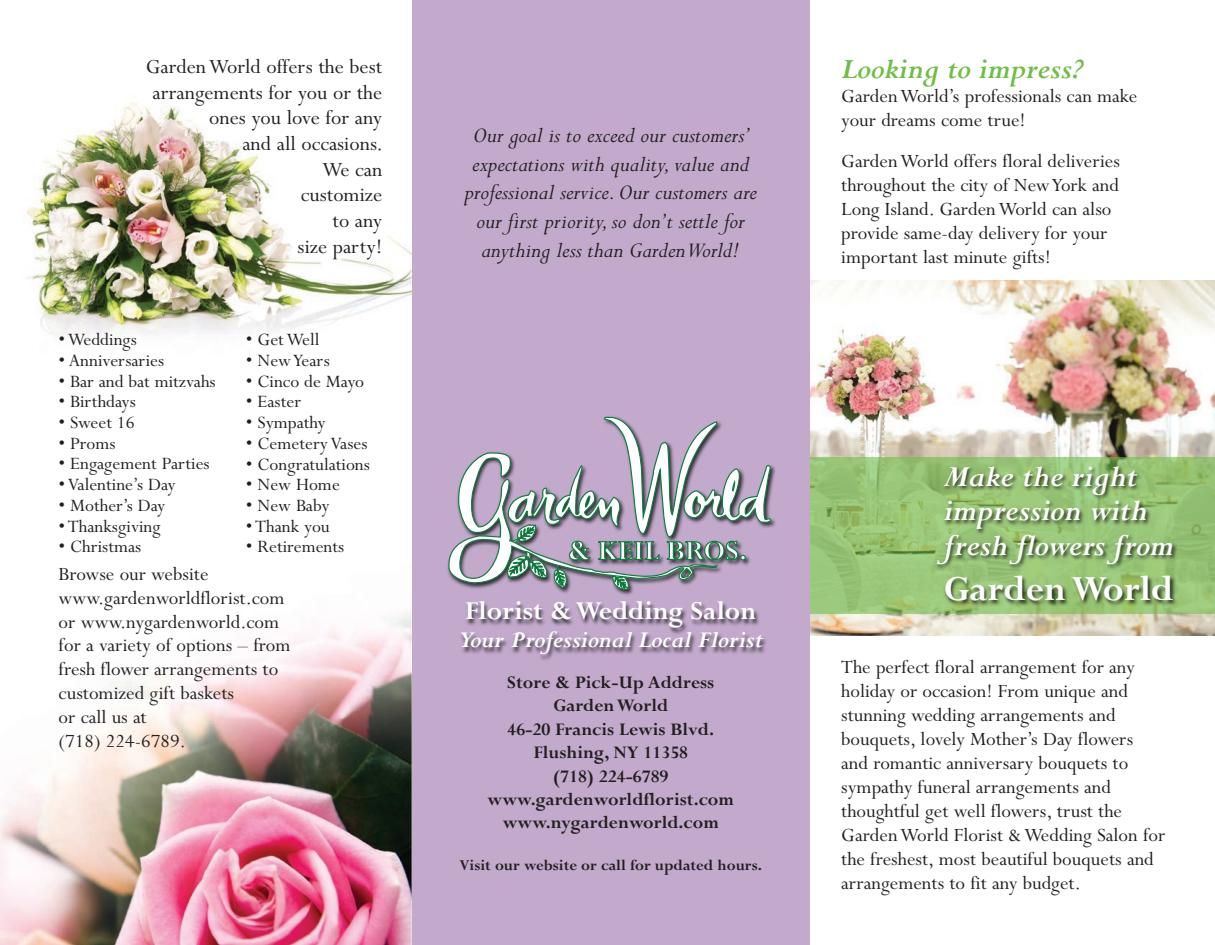
<style>
.page{position:relative;width:1215px;height:945px;background:#fff}
.page>*{position:absolute;margin:0;border:0;box-sizing:border-box;transform-origin:0 0}
.t1{font:700 39px "Perpetua";color:#fff}
.t2{font:italic 700 33px/34.5px "Perpetua";color:#fff}
.t3{font:italic 700 31.5px "Perpetua";color:#6ebe48}
.t4{font:700 28.5px "Perpetua";color:#fff}
.t5{font:italic 700 25.5px "Perpetua";color:#fff}
.t6{font:italic 24px/28.8px "Perpetua";color:#231f20;text-align:center}
.t7{font:22.5px/25.7px "Perpetua";color:#231f20;text-align:right}
.t8{font:21px/24px "Perpetua";color:#231f20}
.t9{font:19.5px "Perpetua";color:#231f20}
.t10{font:700 19.5px/23.4px "Perpetua";color:#231f20;text-align:center}
.t11{font:700 16.5px "Perpetua";color:#231f20}
</style>
<div class="page">
<img style="left:809px;top:280px;width:406px;height:356px">
<div style="left:809px;top:457px;width:406px;height:157px;background:#6ebe48;opacity:.6"></div>
<img style="left:927px;top:454px;width:288px;height:180px">
<div style="left:412px;top:0;width:397px;height:945px;background:#c3aacc"></div>
<img style="left:447px;top:416px;width:329px;height:244px">
<svg style="left:448px;top:417px;width:323px;height:173px"></svg>
<img style="left:26px;top:93px;width:386px;height:242px">
<img style="left:0;top:611px;width:412px;height:334px">
<p class="t7" style="left:146px;top:53px;width:239px">Garden World offers the best arrangements for you or the ones you love for any<br>and all occasions.<br>We can<br>customize<br>to any<br>size party!</p>
<p class="t9" style="left:59px;top:327px;width:80px">• Weddings</p>
<p class="t9" style="left:59px;top:348px;width:107px">• Anniversaries</p>
<p class="t9" style="left:59px;top:368px;width:159px">• Bar and bat mitzvahs</p>
<p class="t9" style="left:59px;top:389px;width:79px">• Birthdays</p>
<p class="t9" style="left:59px;top:410px;width:78px">• Sweet 16</p>
<p class="t9" style="left:59px;top:431px;width:58px">• Proms</p>
<p class="t9" style="left:59px;top:451px;width:153px">• Engagement Parties</p>
<p class="t9" style="left:59px;top:472px;width:119px">• Valentine’s Day</p>
<p class="t9" style="left:59px;top:493px;width:108px">• Mother’s Day</p>
<p class="t9" style="left:59px;top:513px;width:104px">• Thanksgiving</p>
<p class="t9" style="left:59px;top:534px;width:84px">• Christmas</p>
<p class="t9" style="left:246px;top:327px;width:75px">• Get Well</p>
<p class="t9" style="left:246px;top:348px;width:85px">• New Years</p>
<p class="t9" style="left:246px;top:369px;width:120px">• Cinco de Mayo</p>
<p class="t9" style="left:246px;top:389px;width:57px">• Easter</p>
<p class="t9" style="left:246px;top:410px;width:81px">• Sympathy</p>
<p class="t9" style="left:246px;top:431px;width:123px">• Cemetery Vases</p>
<p class="t9" style="left:246px;top:451px;width:126px">• Congratulations</p>
<p class="t9" style="left:246px;top:472px;width:95px">• New Home</p>
<p class="t9" style="left:246px;top:493px;width:85px">• New Baby</p>
<p class="t9" style="left:246px;top:514px;width:85px">• Thank you</p>
<p class="t9" style="left:246px;top:534px;width:100px">• Retirements</p>
<p class="t8" style="left:59px;top:561px;width:233px">Browse our website www.gardenworldflorist.com or www.nygardenworld.com for a variety of options – from fresh flower arrangements to customized gift baskets<br>or call us at<br>(718) 224-6789.</p>
<p class="t6" style="left:464px;top:119px;width:294px">Our goal is to exceed our customers’ expectations with quality, value and professional service. Our customers are our first priority, so don’t settle for anything less than Garden World!</p>
<h3 class="t4" style="left:465px;top:593px;width:293px">Florist &amp; Wedding Salon</h3>
<p class="t5" style="left:458px;top:624px;width:306px">Your Professional Local Florist</p>
<p class="t10" style="left:488px;top:670px;width:248px">Store &amp; Pick-Up Address<br>Garden World<br>46-20 Francis Lewis Blvd.<br>Flushing, NY 11358<br>(718) 224-6789 www.gardenworldflorist.com www.nygardenworld.com</p>
<p class="t11" style="left:459px;top:854px;width:304px">Visit our website or call for updated hours.</p>
<h3 class="t3" style="left:841px;top:49px;width:244px">Looking to impress?</h3>
<p class="t8" style="left:841px;top:83px;width:298px">Garden World’s professionals can make your dreams come true!</p>
<p class="t8" style="left:841px;top:147px;width:280px">Garden World offers floral deliveries throughout the city of New York and Long Island. Garden World can also provide same-day delivery for your important last minute gifts!</p>
<h2 class="t2" style="left:944px;top:457px;width:231px">Make the right impression with fresh flowers from</h2>
<h1 class="t1" style="left:944px;top:563px;width:231px">Garden World</h1>
<p class="t8" style="left:841px;top:654px;width:326px">The perfect floral arrangement for any holiday or occasion! From unique and stunning wedding arrangements and bouquets, lovely Mother’s Day flowers and romantic anniversary bouquets to sympathy funeral arrangements and thoughtful get well flowers, trust the Garden World Florist &amp; Wedding Salon for the freshest, most beautiful bouquets and arrangements to fit any budget.</p>
</div>
